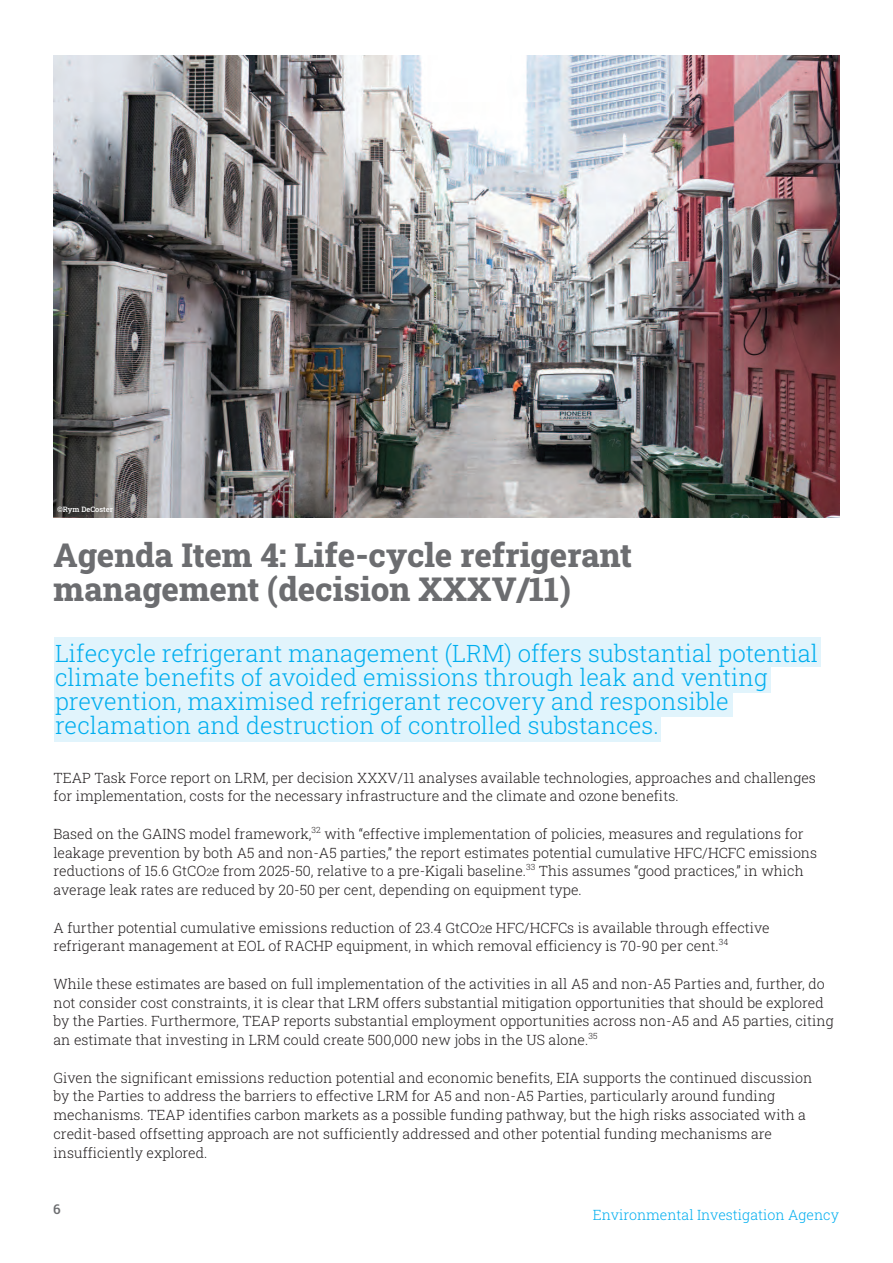
<style>
.page{position:relative;width:893px;height:1263px;background:#fff}
.page>*{position:absolute;margin:0;border:0;box-sizing:border-box;transform-origin:0 0}
.t1{font:800 33px/34.5px "Roboto Slab";color:#6c6d70}
.t2{font:300 24px/24px "Roboto Slab";color:#00aeef}
.t3{font:300 14.25px/18.8px "Roboto Slab";color:#231f20}
.t4{font:300 14.25px "Roboto Slab";color:#00aeef}
.t5{font:500 13.5px "Roboto Slab";color:#6c6d70}
.t6{font:500 7.5px "Roboto Slab";color:#fff}
.s1{font-size:10.5px}
</style>
<div class="page">
<div style="left:54px;top:637px;width:767px;height:30px;background:#e1f4fc"></div>
<div style="left:54px;top:659px;width:717px;height:33px;background:#e1f4fc"></div>
<div style="left:54px;top:685px;width:678px;height:31px;background:#e1f4fc"></div>
<div style="left:54px;top:706px;width:607px;height:36px;background:#e1f4fc"></div>
<img style="left:53px;top:55px;width:786px;height:462px">
<p class="t6" style="left:57px;top:505px;width:57px">©Rym DeCoster</p>
<h1 class="t1" style="left:54px;top:538px;width:580px">Agenda Item 4: Life-cycle refrigerant management (decision XXXV/11)</h1>
<p class="t2" style="left:55px;top:641px;width:765px">Lifecycle refrigerant management (LRM) offers substantial potential climate benefits of avoided emissions through leak and venting prevention, maximised refrigerant recovery and responsible reclamation and destruction of controlled substances.</p>
<p class="t3" style="left:54px;top:768px;width:764px">TEAP Task Force report on LRM, per decision XXXV/11 analyses available technologies, approaches and challenges for implementation, costs for the necessary infrastructure and the climate and ozone benefits.</p>
<p class="t3" style="left:54px;top:824px;width:765px">Based on the GAINS model framework,<sup>32</sup> with “effective implementation of policies, measures and regulations for leakage prevention by both A5 and non-A5 parties,” the report estimates potential cumulative HFC/HCFC emissions reductions of 15.6 GtCO<span class="s1">2</span>e from 2025-50, relative to a pre-Kigali baseline.<sup>33</sup> This assumes “good practices,” in which average leak rates are reduced by 20-50 per cent, depending on equipment type.</p>
<p class="t3" style="left:54px;top:918px;width:718px">A further potential cumulative emissions reduction of 23.4 GtCO<span class="s1">2</span>e HFC/HCFCs is available through effective refrigerant management at EOL of RACHP equipment, in which removal efficiency is 70-90 per cent.<sup>34</sup></p>
<p class="t3" style="left:53px;top:974px;width:782px">While these estimates are based on full implementation of the activities in all A5 and non-A5 Parties and, further, do not consider cost constraints, it is clear that LRM offers substantial mitigation opportunities that should be explored by the Parties. Furthermore, TEAP reports substantial employment opportunities across non-A5 and A5 parties, citing an estimate that investing in LRM could create 500,000 new jobs in the US alone.<sup>35</sup></p>
<p class="t3" style="left:53px;top:1068px;width:760px">Given the significant emissions reduction potential and economic benefits, EIA supports the continued discussion by the Parties to address the barriers to effective LRM for A5 and non-A5 Parties, particularly around funding mechanisms. TEAP identifies carbon markets as a possible funding pathway, but the high risks associated with a credit-based offsetting approach are not sufficiently addressed and other potential funding mechanisms are insufficiently explored.</p>
<p class="t5" style="left:53px;top:1202px;width:9px">6</p>
<p class="t4" style="left:593px;top:1206px;width:248px">Environmental Investigation Agency</p>
</div>
